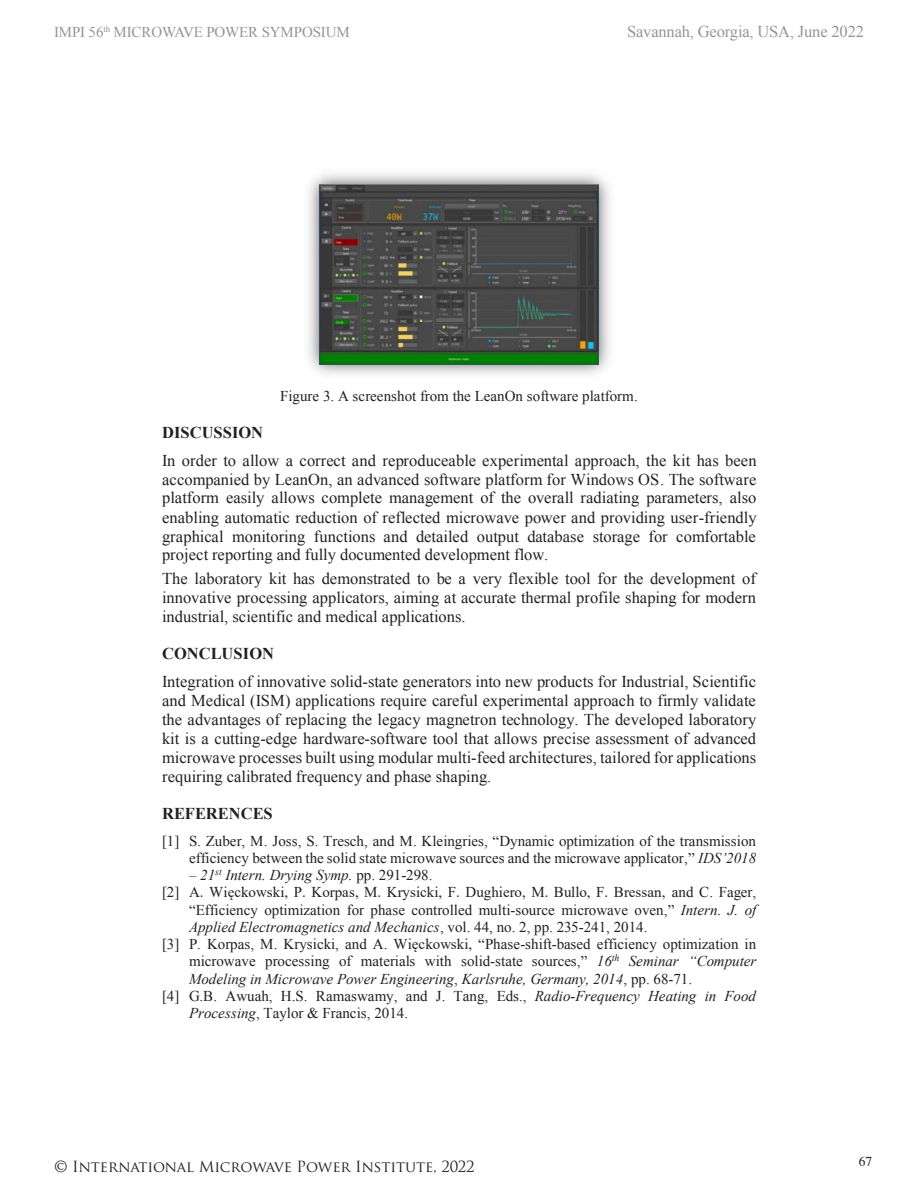
<style>
.page{position:relative;width:918px;height:1188px;background:#fff}
.page>*{position:absolute;margin:0;border:0;box-sizing:border-box;transform-origin:0 0}
.t1{font:16.5px/18.9px "Times New Roman";color:#231f20;text-align:justify}
.t2{font:16.5px "Times New Roman";letter-spacing:-.01em;color:#939598}
.t3{font:700 16.5px "Times New Roman";color:#231f20}
.t4{font:15px/17.2px "Times New Roman";color:#231f20;text-align:right}
.t5{font:italic 15px "Times New Roman";color:#231f20}
.t6{font:15px "Trajan Pro";letter-spacing:-.01em;color:#231f20}
.t7{font:15px "Times New Roman";letter-spacing:-.01em;color:#939598}
.t8{font:13.5px "Times";color:#231f20}
.s1{font-weight:700}
.s2{font-style:italic}
.s3{font-style:normal}
</style>
<div class="page">
<img style="left:308px;top:173px;width:302px;height:202px">
<img style="left:320px;top:185px;width:278px;height:180px">
<p class="t7" style="left:54px;top:22px;width:297px">IMPI 56<sup>th</sup> MICROWAVE POWER SYMPOSIUM</p>
<p class="t2" style="left:627px;top:20px;width:238px">Savannah, Georgia, USA, June 2022</p>
<p class="t4" style="left:280px;top:387px;width:359px">Figure 3. A screenshot from the LeanOn software platform.</p>
<p class="t1" style="left:162px;top:418px;width:596px;line-height:27.8px"><span class="s1">DISCUSSION<br></span>In order to allow a correct and reproduceable experimental approach, the kit has been</p>
<p class="t1" style="left:162px;top:469px;width:596px">accompanied by LeanOn, an advanced software platform for Windows OS. The software platform easily allows complete management of the overall radiating parameters, also enabling automatic reduction of reflected microwave power and providing user-friendly graphical monitoring functions and detailed output database storage for comfortable project reporting and fully documented development flow.</p>
<p class="t1" style="left:162px;top:569px;width:595px">The laboratory kit has demonstrated to be a very flexible tool for the development of innovative processing applicators, aiming at accurate thermal profile shaping for modern industrial, scientific and medical applications.</p>
<p class="t1" style="left:162px;top:639px;width:596px;line-height:27.8px"><span class="s1">CONCLUSION<br></span>Integration of innovative solid-state generators into new products for Industrial, Scientific</p>
<p class="t1" style="left:162px;top:691px;width:596px">and Medical (ISM) applications require careful experimental approach to firmly validate the advantages of replacing the legacy magnetron technology. The developed laboratory kit is a cutting-edge hardware-software tool that allows precise assessment of advanced microwave processes built using modular multi-feed architectures, tailored for applications requiring calibrated frequency and phase shaping.</p>
<p class="t3" style="left:162px;top:802px;width:112px">REFERENCES</p>
<p class="t4" style="left:162px;top:832px;width:596px">[1] S. Zuber, M. Joss, S. Tresch, and M. Kleingries, “Dynamic optimization of the transmission efficiency between the solid state microwave sources and the microwave applicator,” <span class="s2">IDS’2018</span></p>
<p class="t5" style="left:189px;top:865px;width:245px">– 21<sup>st</sup> Intern. Drying Symp. <span class="s3">pp. 291-298.</span></p>
<p class="t4" style="left:162px;top:883px;width:596px">[2] A. Więckowski, P. Korpas, M. Krysicki, F. Dughiero, M. Bullo, F. Bressan, and C. Fager,</p>
<p class="t4" style="left:189px;top:900px;width:569px">“Efficiency optimization for phase controlled multi-source microwave oven,” <span class="s2">Intern. J. of</span></p>
<p class="t5" style="left:189px;top:916px;width:460px">Applied Electromagnetics and Mechanics<span class="s3">, vol. 44, no. 2, pp. 235-241, 2014.</span></p>
<p class="t4" style="left:162px;top:935px;width:596px">[3] P. Korpas, M. Krysicki, and A. Więckowski, “Phase-shift-based efficiency optimization in</p>
<p class="t4" style="left:189px;top:952px;width:569px">microwave processing of materials with solid-state sources,” <span class="s2">16</span><sup>th</sup> <span class="s2">Seminar “Computer</span></p>
<p class="t5" style="left:189px;top:968px;width:505px">Modeling in Microwave Power Engineering<span class="s3">,</span> Karlsruhe, Germany, 2014<span class="s3">, pp. 68-71.</span></p>
<p class="t4" style="left:162px;top:987px;width:595px">[4] G.B. Awuah, H.S. Ramaswamy, and J. Tang, Eds., <span class="s2">Radio-Frequency Heating in Food</span></p>
<p class="t4" style="left:189px;top:1004px;width:221px"><span class="s2">Processing</span>, Taylor &amp; Francis, 2014.</p>
<p class="t6" style="left:54px;top:1157px;width:422px">© International Microwave Power Institute, 2022</p>
<p class="t8" style="left:859px;top:1148px;width:15px">67</p>
</div>
